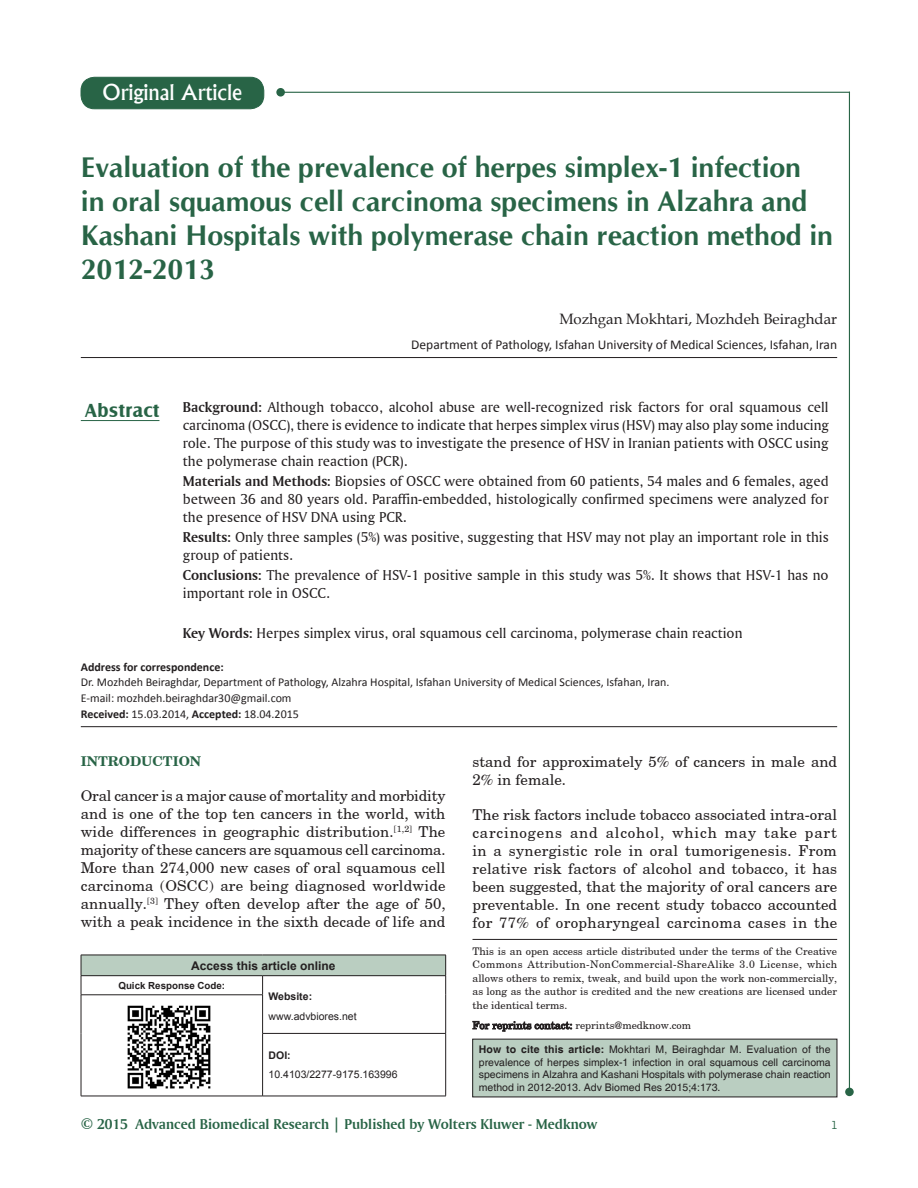
<style>
.page{position:relative;width:918px;height:1188px;background:#fff}
.page>*{position:absolute;margin:0;border:0;box-sizing:border-box;transform-origin:0 0}
.AT{font:700 28.5px/34.2px "CG Omega";color:#286446}
.AH{font:500 21px "Albertus";color:#fff}
.ABSH{font:700 19.5px "Castle T";letter-spacing:.025em;color:#286446}
.ABS{font:15px/18px "Amerigo BT Roman A";color:#231f20;text-align:justify}
.TX{font:15px/18px "New Century Schoolbook";color:#231f20;text-align:justify}
.KWD{font:15px "Amerigo BT Roman A";color:#231f20}
.RF{font:15px "Amerigo BT Bold A";color:#286446}
.AU{font:15px "Book Antiqua";color:#231f20}
.AFF{font:13.5px "Calibri";color:#231f20}
.t1{font:700 13.5px "Century Schoolbook BT";color:#286446}
.ADD{font:12px/15.8px "Calibri";color:#231f20}
.HIS{font:12px "Calibri";color:#231f20}
.ATAO{font:700 12px "Arial";color:#231f20}
.RF-2{font:12px "Bell Centennial BT Address";color:#286446}
.OS{font:10.5px/13.5px "New Century Schoolbook";color:#231f20;text-align:justify}
.SRC{font:10.5px/12.6px "Helvetica";color:#231f20;text-align:justify}
.DOI{font:10.5px "Arial";color:#231f20}
.WEB{font:10.5px "Arial";color:#231f20}
.WEB-2{font:700 10.5px "Arial";color:#231f20}
.DOI-2{font:700 10.5px "Arial";color:#231f20}
.QRC{font:700 9.75px "Arial";color:#231f20}
.s1{font-family:"Amerigo BT Bold A"}
.s2{font-weight:700}
</style>
<div class="page">
<hr style="left:281px;top:92px;width:569px;height:1px;background:#286446">
<div style="left:276px;top:88px;width:9px;height:9px;background:#286446;border-radius:50%"></div>
<hr style="left:849px;top:92px;width:1px;height:999px;background:#286446">
<div style="left:845px;top:1088px;width:9px;height:8px;background:#286446;border-radius:50%"></div>
<hr style="left:81px;top:726px;width:756px;height:1px;background:#231f20">
<hr style="left:81px;top:420px;width:78px;height:1px;background:#286446">
<hr style="left:81px;top:357px;width:756px;height:1px;background:#231f20">
<div style="left:81px;top:77px;width:183px;height:32px;background:#286446;border-radius:14px"></div>
<div style="left:81px;top:77px;width:183px;height:32px;border:1px solid #286446;border-radius:14px"></div>
<div style="left:81px;top:955px;width:365px;height:21px;background:#bacec1"></div>
<hr style="left:81px;top:1096px;width:182px;height:1px;background:#231f20">
<hr style="left:81px;top:955px;width:182px;height:1px;background:#231f20">
<hr style="left:263px;top:955px;width:183px;height:1px;background:#231f20">
<hr style="left:81px;top:975px;width:182px;height:1px;background:#231f20">
<svg style="left:81px;top:955px;width:1px;height:40px"></svg>
<hr style="left:263px;top:975px;width:183px;height:1px;background:#231f20">
<svg style="left:445px;top:955px;width:1px;height:40px"></svg>
<hr style="left:445px;top:995px;width:1px;height:38px;background:#231f20">
<hr style="left:81px;top:995px;width:182px;height:1px;background:#231f20">
<hr style="left:81px;top:995px;width:1px;height:38px;background:#231f20">
<hr style="left:81px;top:1033px;width:1px;height:63px;background:#231f20">
<hr style="left:445px;top:1034px;width:1px;height:62px;background:#231f20">
<hr style="left:263px;top:1096px;width:183px;height:1px;background:#231f20">
<svg style="left:262px;top:976px;width:1px;height:19px"></svg>
<hr style="left:262px;top:995px;width:1px;height:38px;background:#231f20">
<hr style="left:262px;top:1034px;width:1px;height:62px;background:#231f20">
<hr style="left:262px;top:1033px;width:184px;height:1px;background:#231f20">
<img style="left:127px;top:1005px;width:84px;height:84px">
<div style="left:473px;top:1039px;width:364px;height:58px;background:#bacec1"></div>
<hr style="left:472px;top:939px;width:365px;height:1px;background:#231f20">
<svg style="left:473px;top:1021px;width:99px;height:10px"></svg>
<p class="AH" style="left:103px;top:80px;width:141px">Original Article</p>
<p class="AT" style="left:81px;top:150px;width:754px">Evaluation of the prevalence of herpes simplex‑1 infection<br>in oral squamous cell carcinoma specimens in Alzahra and Kashani Hospitals with polymerase chain reaction method in 2012‑2013</p>
<p class="AU" style="left:559px;top:308px;width:279px">Mozhgan Mokhtari, Mozhdeh Beiraghdar</p>
<p class="AFF" style="left:411px;top:335px;width:427px">Department of Pathology, Isfahan University of Medical Sciences, Isfahan, Iran</p>
<p class="ABS" style="left:183px;top:398px;width:648px"><span class="s1">Background:</span> Although tobacco, alcohol abuse are well‑recognized risk factors for oral squamous cell carcinoma (OSCC), there is evidence to indicate that herpes simplex virus (HSV) may also play some inducing role. The purpose of this study was to investigate the presence of HSV in Iranian patients with OSCC using the polymerase chain reaction (PCR).</p>
<p class="ABS" style="left:183px;top:472px;width:647px"><span class="s1">Materials and Methods:</span> Biopsies of OSCC were obtained from 60 patients, 54 males and 6 females, aged between 36 and 80 years old. Paraffin‑embedded, histologically confirmed specimens were analyzed for the presence of HSV DNA using PCR.</p>
<p class="ABS" style="left:183px;top:528px;width:647px"><span class="s1">Results:</span> Only three samples (5%) was positive, suggesting that HSV may not play an important role in this group of patients.</p>
<p class="ABS" style="left:183px;top:566px;width:647px"><span class="s1">Conclusions:</span> The prevalence of HSV‑1 positive sample in this study was 5%. It shows that HSV‑1 has no important role in OSCC.</p>
<p class="KWD" style="left:183px;top:623px;width:561px"><span class="s1">Key Words:</span> Herpes simplex virus, oral squamous cell carcinoma, polymerase chain reaction</p>
<p class="ADD" style="left:81px;top:658px;width:590px"><span class="s2">Address for correspondence:<br></span>Dr. Mozhdeh Beiraghdar, Department of Pathology, Alzahra Hospital, Isfahan University of Medical Sciences, Isfahan, Iran.<br>E‑mail: mozhdeh.beiraghdar30@gmail.com</p>
<p class="HIS" style="left:81px;top:705px;width:220px"><span class="s2">Received:</span> 15.03.2014, <span class="s2">Accepted:</span> 18.04.2015</p>
<p class="ABSH" style="left:85px;top:399px;width:76px">Abstract</p>
<h1 class="t1" style="left:81px;top:753px;width:122px">INTRODUCTION</h1>
<p class="TX" style="left:81px;top:786px;width:366px">Oral cancer is a major cause of mortality and morbidity and is one of the top ten cancers in the world, with wide differences in geographic distribution.<sup>[1,2]</sup> The majority of these cancers are squamous cell carcinoma.<br>More than 274,000 new cases of oral squamous cell carcinoma (OSCC) are being diagnosed worldwide annually.<sup>[3]</sup> They often develop after the age of 50, with a peak incidence in the sixth decade of life and</p>
<p class="ATAO" style="left:191px;top:958px;width:146px">Access this article online</p>
<p class="QRC" style="left:118px;top:979px;width:108px">Quick Response Code:</p>
<p class="WEB-2" style="left:269px;top:990px;width:45px">Website:</p>
<p class="WEB" style="left:269px;top:1009px;width:90px">www.advbiores.net</p>
<p class="DOI-2" style="left:269px;top:1048px;width:24px">DOI:</p>
<p class="DOI" style="left:269px;top:1068px;width:131px">10.4103/2277-9175.163996</p>
<p class="TX" style="left:472px;top:752px;width:366px">stand for approximately 5% of cancers in male and<br>2% in female.</p>
<p class="TX" style="left:472px;top:805px;width:366px">The risk factors include tobacco associated intra‑oral carcinogens and alcohol, which may take part in a synergistic role in oral tumorigenesis. From relative risk factors of alcohol and tobacco, it has been suggested, that the majority of oral cancers are preventable. In one recent study tobacco accounted for 77% of oropharyngeal carcinoma cases in the</p>
<p class="OS" style="left:472px;top:944px;width:366px">This is an open access article distributed under the terms of the Creative Commons Attribution-NonCommercial-ShareAlike 3.0 License, which allows others to remix, tweak, and build upon the work non-commercially, as long as the author is credited and the new creations are licensed under the identical terms.</p>
<p class="OS" style="left:472px;top:1018px;width:220px">For reprints contact: reprints@medknow.com</p>
<p class="SRC" style="left:479px;top:1043px;width:353px"><span class="s2">How to cite this article:</span> Mokhtari M, Beiraghdar M. Evaluation of the prevalence of herpes simplex-1 infection in oral squamous cell carcinoma specimens in Alzahra and Kashani Hospitals with polymerase chain reaction method in 2012-2013. Adv Biomed Res 2015;4:173.</p>
<p class="RF" style="left:81px;top:1115px;width:518px">© 2015 Advanced Biomedical Research | Published by Wolters Kluwer - Medknow</p>
<p class="RF-2" style="left:832px;top:1118px;width:7px">1</p>
</div>
